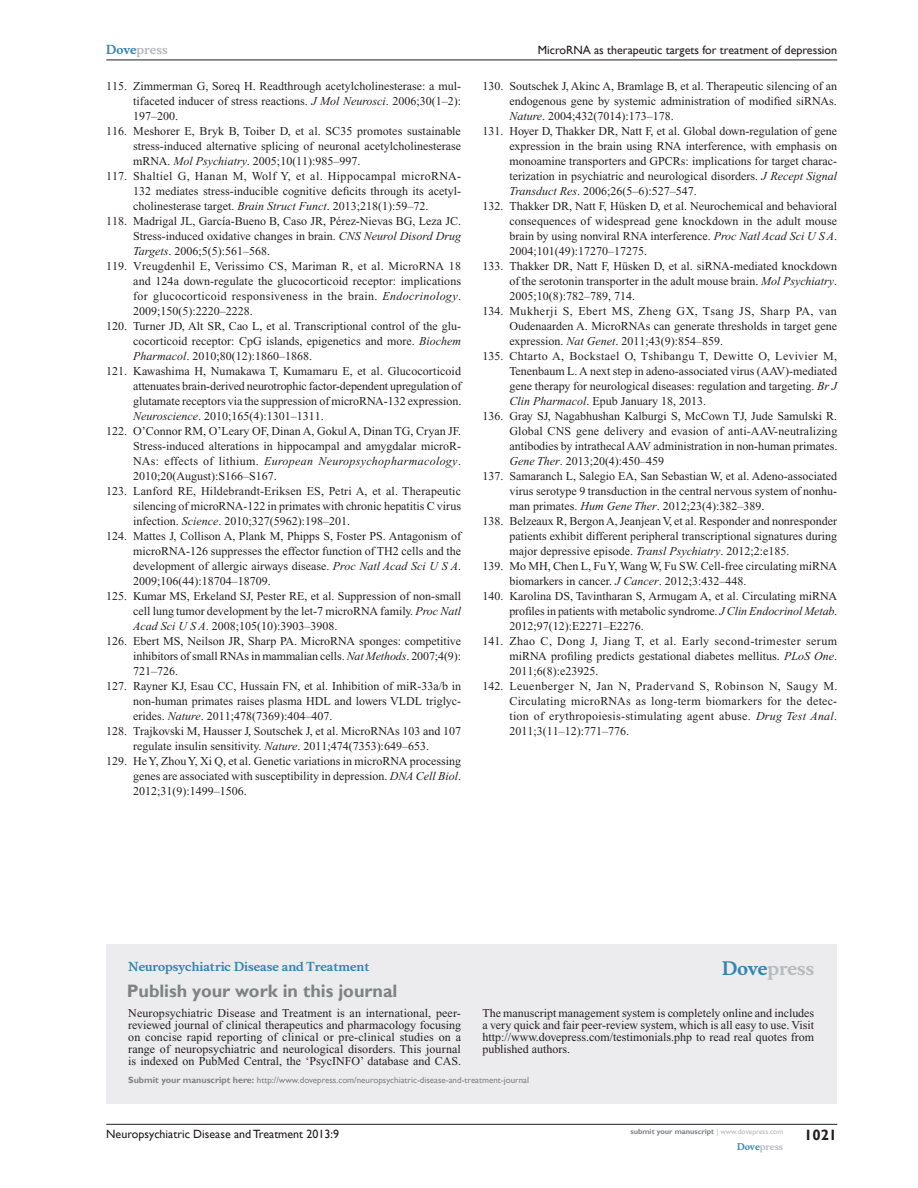
<style>
.page{position:relative;width:918px;height:1188px;background:#fff}
.page>*{position:absolute;margin:0;border:0;box-sizing:border-box;transform-origin:0 0}
.PromBx-H1{font:700 18px "Gill Sans";color:#808285}
.PromBx-Brand{font:700 18px "Musee";color:#b8b9bc}
.t1{font:700 15px "Gill Sans";color:#231f20}
.RefNL3{font:12px/15px "Times New Roman";color:#231f20;text-align:justify}
.PromBx-Tx{font:12px/12px "Times New Roman";color:#231f20;text-align:justify}
.t2{font:12px "Gill Sans";color:#231f20}
.PromBx-JrnlName{font:700 12px "Musee";color:#3485ae}
.t3{font:700 12px "Musee";color:#b8b9bc}
.PromBx-SubmitMssWebA{font:9px "Gill Sans";color:#808285}
.t4{font:700 9px "Musee";color:#b8b9bc}
.t5{font:700 7.5px "Gill Sans";color:#808285}
.s1{color:#3485ae}
.s2{font-style:italic}
.s3{font-weight:700}
.s4{font-weight:400;color:#b8b9bc}
</style>
<div class="page">
<div style="left:106px;top:944px;width:731px;height:159px;background:#ececee"></div>
<hr style="left:106px;top:1124px;width:731px;height:1px;background:#231f20">
<hr style="left:106px;top:60px;width:731px;height:1px;background:#231f20">
<p class="t3" style="left:106px;top:43px;width:63px"><span class="s1">Dove</span>press</p>
<p class="RefNL3" style="left:133px;top:79px;width:329px;text-indent:-27px">115. Zimmerman G, Soreq H. Readthrough acetylcholinesterase: a mul&shy;tifaceted inducer of stress reactions. <span class="s2">J Mol Neurosci</span>. 2006;30(1–2):<br>197–200.</p>
<p class="RefNL3" style="left:133px;top:124px;width:329px;text-indent:-27px">116. Meshorer E, Bryk B, Toiber D, et al. SC35 promotes sustainable stress-induced alternative splicing of neuronal acetylcholinesterase mRNA. <span class="s2">Mol Psychiatry</span>. 2005;10(11):985–997.</p>
<p class="RefNL3" style="left:133px;top:169px;width:329px;text-indent:-27px">117. Shaltiel G, Hanan M, Wolf Y, et al. Hippocampal microRNA-132 mediates stress-inducible cognitive deficits through its acetyl&shy;cholinesterase target. <span class="s2">Brain Struct Funct</span>. 2013;218(1):59–72.</p>
<p class="RefNL3" style="left:133px;top:214px;width:329px;text-indent:-27px">118. Madrigal JL, García-Bueno B, Caso JR, Pérez-Nievas BG, Leza JC.<br>Stress-induced oxidative changes in brain. <span class="s2">CNS Neurol Disord Drug Targets</span>. 2006;5(5):561–568.</p>
<p class="RefNL3" style="left:133px;top:259px;width:329px;text-indent:-27px">119. Vreugdenhil E, Verissimo CS, Mariman R, et al. MicroRNA 18 and 124a down-regulate the glucocorticoid receptor: implications for glucocorticoid responsiveness in the brain. <span class="s2">Endocrinology</span>.<br>2009;150(5):2220–2228.</p>
<p class="RefNL3" style="left:133px;top:319px;width:329px;text-indent:-27px">120. Turner JD, Alt SR, Cao L, et al. Transcriptional control of the glu&shy;cocorticoid receptor: CpG islands, epigenetics and more. <span class="s2">Biochem Pharmacol</span>. 2010;80(12):1860–1868.</p>
<p class="RefNL3" style="left:133px;top:364px;width:330px;text-indent:-27px">121. Kawashima H, Numakawa T, Kumamaru E, et al. Glucocorticoid attenuates brain-derived neurotrophic factor-dependent upregulation of glutamate receptors via the suppression of microRNA-132 expression.<br><span class="s2">Neuroscience</span>. 2010;165(4):1301–1311.</p>
<p class="RefNL3" style="left:133px;top:424px;width:329px;text-indent:-27px">122. O’Connor RM, O’Leary OF, Dinan A, Gokul A, Dinan TG, Cryan JF.<br>Stress-induced alterations in hippocampal and amygdalar microR-NAs: effects of lithium. <span class="s2">European Neuropsychopharmacology</span>.<br>2010;20(August):S166–S167.</p>
<p class="RefNL3" style="left:133px;top:484px;width:329px;text-indent:-27px">123. Lanford RE, Hildebrandt-Eriksen ES, Petri A, et al. Therapeutic silencing of microRNA-122 in primates with chronic hepatitis C virus infection. <span class="s2">Science</span>. 2010;327(5962):198–201.</p>
<p class="RefNL3" style="left:133px;top:529px;width:329px;text-indent:-27px">124. Mattes J, Collison A, Plank M, Phipps S, Foster PS. Antagonism of microRNA-126 suppresses the effector function of TH2 cells and the development of allergic airways disease. <span class="s2">Proc Natl Acad Sci U S A</span>.<br>2009;106(44):18704–18709.</p>
<p class="RefNL3" style="left:133px;top:589px;width:329px;text-indent:-27px">125. Kumar MS, Erkeland SJ, Pester RE, et al. Suppression of non-small cell lung tumor development by the let-7 microRNA family. <span class="s2">Proc Natl Acad Sci U S A</span>. 2008;105(10):3903–3908.</p>
<p class="RefNL3" style="left:133px;top:634px;width:329px;text-indent:-27px">126. Ebert MS, Neilson JR, Sharp PA. MicroRNA sponges: competitive inhibitors of small RNAs in mammalian cells. <span class="s2">Nat Methods</span>. 2007;4(9):<br>721–726.</p>
<p class="RefNL3" style="left:133px;top:679px;width:329px;text-indent:-27px">127. Rayner KJ, Esau CC, Hussain FN, et al. Inhibition of miR-33a/b in non-human primates raises plasma HDL and lowers VLDL triglyc&shy;erides. <span class="s2">Nature</span>. 2011;478(7369):404–407.</p>
<p class="RefNL3" style="left:106px;top:724px;width:356px;text-align:center">128. Trajkovski M, Hausser J, Soutschek J, et al. MicroRNAs 103 and 107 regulate insulin sensitivity. <span class="s2">Nature</span>. 2011;474(7353):649–653.</p>
<p class="RefNL3" style="left:133px;top:754px;width:329px;text-indent:-27px">129. He Y, Zhou Y, Xi Q, et al. Genetic variations in microRNA processing genes are associated with susceptibility in depression. <span class="s2">DNA Cell Biol</span>.<br>2012;31(9):1499–1506.</p>
<p class="t2" style="left:538px;top:43px;width:301px">MicroRNA as therapeutic targets for treatment of depression</p>
<p class="RefNL3" style="left:509px;top:79px;width:329px;text-indent:-27px">130. Soutschek J, Akinc A, Bramlage B, et al. Therapeutic silencing of an endogenous gene by systemic administration of modified siRNAs.<br><span class="s2">Nature</span>. 2004;432(7014):173–178.</p>
<p class="RefNL3" style="left:509px;top:124px;width:329px;text-indent:-27px">131. Hoyer D, Thakker DR, Natt F, et al. Global down-regulation of gene expression in the brain using RNA interference, with emphasis on monoamine transporters and GPCRs: implications for target charac&shy;terization in psychiatric and neurological disorders. <span class="s2">J Recept Signal Transduct Res</span>. 2006;26(5–6):527–547.</p>
<p class="RefNL3" style="left:509px;top:199px;width:329px;text-indent:-27px">132. Thakker DR, Natt F, Hüsken D, et al. Neurochemical and behavioral consequences of widespread gene knockdown in the adult mouse brain by using nonviral RNA interference. <span class="s2">Proc Natl Acad Sci U S A</span>.<br>2004;101(49):17270–17275.</p>
<p class="RefNL3" style="left:509px;top:259px;width:329px;text-indent:-27px">133. Thakker DR, Natt F, Hüsken D, et al. siRNA-mediated knockdown of the serotonin transporter in the adult mouse brain. <span class="s2">Mol Psychiatry</span>.<br>2005;10(8):782–789, 714.</p>
<p class="RefNL3" style="left:509px;top:304px;width:329px;text-indent:-27px">134. Mukherji S, Ebert MS, Zheng GX, Tsang JS, Sharp PA, van Oudenaarden A. MicroRNAs can generate thresholds in target gene expression. <span class="s2">Nat Genet</span>. 2011;43(9):854–859.</p>
<p class="RefNL3" style="left:509px;top:349px;width:329px;text-indent:-27px">135. Chtarto A, Bockstael O, Tshibangu T, Dewitte O, Levivier M, Tenenbaum L. A next step in adeno-associated virus (AAV)-mediated gene therapy for neurological diseases: regulation and targeting. <span class="s2">Br J Clin Pharmacol</span>. Epub January 18, 2013.</p>
<p class="RefNL3" style="left:509px;top:409px;width:330px;text-indent:-27px">136. Gray SJ, Nagabhushan Kalburgi S, McCown TJ, Jude Samulski R.<br>Global CNS gene delivery and evasion of anti-AAV-neutralizing antibodies by intrathecal AAV administration in non-human primates.<br><span class="s2">Gene Ther</span>. 2013;20(4):450–459</p>
<p class="RefNL3" style="left:509px;top:469px;width:329px;text-indent:-27px">137. Samaranch L, Salegio EA, San Sebastian W, et al. Adeno-associated virus serotype 9 transduction in the central nervous system of nonhu&shy;man primates. <span class="s2">Hum Gene Ther</span>. 2012;23(4):382–389.</p>
<p class="RefNL3" style="left:509px;top:514px;width:329px;text-indent:-27px">138. Belzeaux R, Bergon A, Jeanjean V, et al. Responder and nonresponder patients exhibit different peripheral transcriptional signatures during major depressive episode. <span class="s2">Transl Psychiatry</span>. 2012;2:e185.</p>
<p class="RefNL3" style="left:509px;top:559px;width:329px;text-indent:-27px">139. Mo MH, Chen L, Fu Y, Wang W, Fu SW. Cell-free circulating miRNA biomarkers in cancer. <span class="s2">J Cancer</span>. 2012;3:432–448.</p>
<p class="RefNL3" style="left:509px;top:589px;width:329px;text-indent:-27px">140. Karolina DS, Tavintharan S, Armugam A, et al. Circulating miRNA profiles in patients with metabolic syndrome. <span class="s2">J Clin Endocrinol Metab</span>.<br>2012;97(12):E2271–E2276.</p>
<p class="RefNL3" style="left:509px;top:634px;width:329px;text-indent:-27px">141. Zhao C, Dong J, Jiang T, et al. Early second-trimester serum miRNA profiling predicts gestational diabetes mellitus. <span class="s2">PLoS One</span>.<br>2011;6(8):e23925.</p>
<p class="RefNL3" style="left:509px;top:679px;width:330px;text-indent:-27px">142. Leuenberger N, Jan N, Pradervand S, Robinson N, Saugy M.<br>Circulating microRNAs as long-term biomarkers for the detec&shy;tion of erythropoiesis-stimulating agent abuse. <span class="s2">Drug Test Anal</span>.<br>2011;3(11–12):771–776.</p>
<p class="PromBx-JrnlName" style="left:128px;top:959px;width:243px">Neuropsychiatric Disease and Treatment</p>
<p class="PromBx-H1" style="left:127px;top:980px;width:272px">Publish your work in this journal</p>
<p class="PromBx-Brand" style="left:722px;top:958px;width:94px"><span class="s1">Dove</span>press</p>
<p class="PromBx-Tx" style="left:128px;top:1007px;width:334px">Neuropsychiatric Disease and Treatment is an international, peer&shy;reviewed journal of clinical therapeutics and pharmacology focusing on concise rapid reporting of clinical or pre-clinical studies on a range of neuropsychiatric and neurological disorders. This journal is indexed on PubMed Central, the ‘PsycINFO’ database and CAS.</p>
<p class="PromBx-Tx" style="left:482px;top:1007px;width:333px">The manuscript management system is completely online and includes a very quick and fair peer-review system, which is all easy to use. Visit http://www.dovepress.com/testimonials.php to read real quotes from published authors.</p>
<p class="PromBx-SubmitMssWebA" style="left:128px;top:1075px;width:402px"><span class="s3">Submit your manuscript here:</span> http://www.dovepress.com/neuropsychiatric-disease-and-treatment-journal</p>
<p class="t2" style="left:106px;top:1127px;width:235px">Neuropsychiatric Disease and Treatment 2013:9</p>
<p class="t5" style="left:631px;top:1127px;width:154px">submit your manuscript <span class="s4">| www.dovepress.com</span></p>
<p class="t4" style="left:737px;top:1141px;width:48px"><span class="s1">Dove</span>press</p>
<p class="t1" style="left:804px;top:1126px;width:35px">1021</p>
</div>
